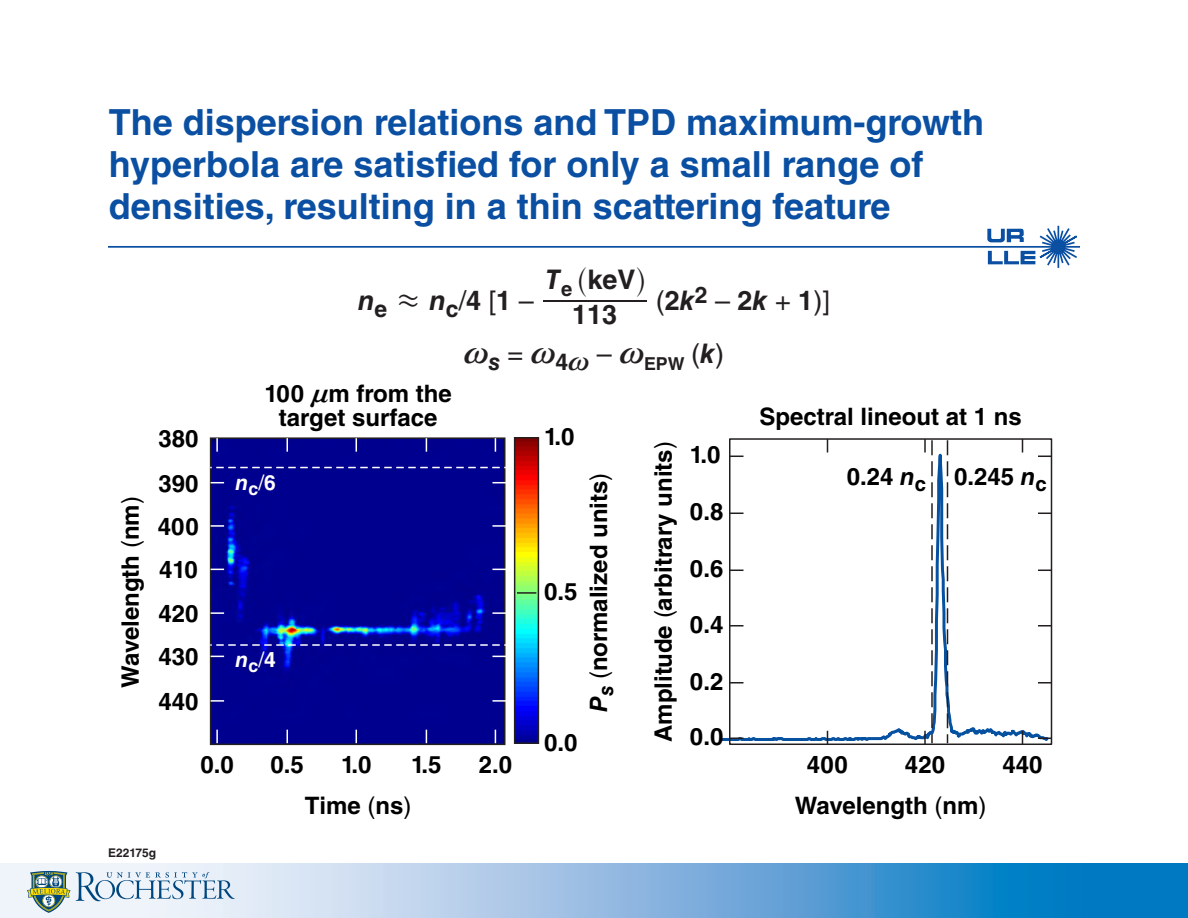
<style>
.page{position:relative;width:1188px;height:918px;background:#fff}
.page>*{position:absolute;margin:0;border:0;box-sizing:border-box;transform-origin:0 0}
.t1{font:700 36px/42px "Helvetica LT Std";color:#0a4fa2}
.t2{font:27px "Helvetica LT Std";color:#231f20}
.t3{font:700 27px/34.8px "Helvetica LT Std";color:#231f20;text-align:center}
.t4{font:700 24px/24px "Helvetica LT Std";color:#000;text-align:center}
.t5{font:italic 700 21px "Helvetica LT Std";color:#fff}
.t6{font:700 20.25px "Helvetica LT Std";color:#231f20}
.t7{font:700 12px "Helvetica LT Std";color:#231f20}
.s1{font-weight:700;font-style:italic}
.s2{font-family:"M Ma Relation";font-weight:700}
.s3{font-weight:700}
.s4{font-style:italic}
.s5{font-family:"MM Variable A";font-weight:400;font-size:28.2px}
.s6{font-weight:400}
.s7{font-family:"MM Greek";font-style:italic;font-size:22.5px}
.s8{font-weight:400;font-style:normal}
.s9{font-style:normal}
.s10{font-family:"MM Greek";font-weight:700;font-style:italic}
</style>
<div class="page">
<svg style="left:209px;top:437px;width:297px;height:309px;background:#040792"></svg>
<svg style="left:287px;top:730px;width:1px;height:13px"></svg>
<svg style="left:216px;top:730px;width:2px;height:13px"></svg>
<svg style="left:356px;top:730px;width:1px;height:13px"></svg>
<svg style="left:426px;top:730px;width:1px;height:13px"></svg>
<svg style="left:495px;top:730px;width:1px;height:13px"></svg>
<svg style="left:287px;top:438px;width:1px;height:14px"></svg>
<svg style="left:216px;top:438px;width:2px;height:14px"></svg>
<svg style="left:356px;top:438px;width:1px;height:14px"></svg>
<svg style="left:426px;top:438px;width:1px;height:14px"></svg>
<svg style="left:495px;top:438px;width:1px;height:14px"></svg>
<svg style="left:211px;top:700px;width:13px;height:2px"></svg>
<svg style="left:211px;top:656px;width:13px;height:1px"></svg>
<svg style="left:211px;top:612px;width:13px;height:2px"></svg>
<svg style="left:211px;top:569px;width:13px;height:1px"></svg>
<svg style="left:211px;top:525px;width:13px;height:2px"></svg>
<svg style="left:211px;top:482px;width:13px;height:1px"></svg>
<svg style="left:492px;top:700px;width:14px;height:2px"></svg>
<svg style="left:492px;top:656px;width:14px;height:1px"></svg>
<svg style="left:492px;top:612px;width:14px;height:2px"></svg>
<svg style="left:492px;top:569px;width:14px;height:1px"></svg>
<svg style="left:492px;top:525px;width:14px;height:2px"></svg>
<svg style="left:492px;top:482px;width:14px;height:1px"></svg>
<svg style="left:210px;top:644px;width:296px;height:2px"></svg>
<svg style="left:721px;top:438px;width:332px;height:307px"></svg>
<svg style="left:513px;top:437px;width:27px;height:307px;background:#777c75"></svg>
<svg style="left:210px;top:467px;width:296px;height:1px"></svg>
<svg style="left:987px;top:225px;width:90px;height:43px"></svg>
<hr style="left:108px;top:246px;width:972px;height:2px;background:#0a4fa2">
<svg style="left:0;top:864px;width:1188px;height:54px;background:#77b1dc"></svg>
<svg style="left:27px;top:871px;width:208px;height:42px"></svg>
<hr style="left:543px;top:300px;width:104px;height:2px;background:#231f20">
<p class="t1" style="left:109px;top:100px;width:877px">The dispersion relations and TPD maximum-growth hyperbola are satisfied for only a small range of densities, resulting in a thin scattering feature</p>
<p class="t2" style="left:358px;top:285px;width:177px"><span class="s1">n</span><sub>e</sub> <span class="s2">á</span> <span class="s1">n</span><sub>c</sub>/<span class="s3">4</span> [<span class="s3">1</span> –</p>
<p class="t3" style="left:546px;top:262px;width:101px"><span class="s4">T</span> keV<span class="s5">h<br></span>113</p>
<p class="t6" style="left:561px;top:276px;width:28px">e <sup>^</sup></p>
<p class="t2" style="left:656px;top:285px;width:176px">(<span class="s3">2</span><span class="s1">k</span><sup>2</sup> – <span class="s3">2</span><span class="s1">k</span> + <span class="s3">1</span>)]</p>
<p class="t4" style="left:118px;top:688px;width:193px;rotate:-90deg">Wavelength <span class="s6">(</span>nm<span class="s6">)</span></p>
<p class="t4" style="left:158px;top:426px;width:42px">380</p>
<p class="t4" style="left:158px;top:471px;width:42px">390</p>
<p class="t4" style="left:158px;top:514px;width:42px">400</p>
<p class="t4" style="left:159px;top:557px;width:40px">410</p>
<p class="t4" style="left:158px;top:601px;width:42px">420</p>
<p class="t4" style="left:158px;top:645px;width:42px">430</p>
<p class="t4" style="left:158px;top:689px;width:42px">440</p>
<p class="t4" style="left:265px;top:381px;width:189px">100 <span class="s7">n</span>m from the target surface</p>
<p class="t5" style="left:236px;top:469px;width:42px">n<sub>c</sub><span class="s8">/</span><span class="s9">6</span></p>
<p class="t5" style="left:236px;top:647px;width:42px">n<sub>c</sub><span class="s8">/</span><span class="s9">4</span></p>
<p class="t2" style="left:464px;top:338px;width:262px"><span class="s10">~</span><sub>s</sub> = <span class="s10">~</span><sub>4</sub><sub>~</sub> – <span class="s10">~</span><sub>EPW</sub> (<span class="s1">k</span>)</p>
<p class="t4" style="left:544px;top:424px;width:32px">1.0</p>
<p class="t4" style="left:544px;top:579px;width:35px">0.5</p>
<p class="t4" style="left:544px;top:730px;width:35px">0.0</p>
<p class="t4" style="left:586px;top:712px;width:241px;rotate:-90deg"><span class="s4">P</span><sub>s</sub> <span class="s6">(</span>normalized units<span class="s6">)</span></p>
<p class="t4" style="left:651px;top:742px;width:302px;rotate:-90deg">Amplitude <span class="s6">(</span>arbitrary units<span class="s6">)</span></p>
<p class="t4" style="left:690px;top:443px;width:32px">1.0</p>
<p class="t4" style="left:690px;top:500px;width:35px">0.8</p>
<p class="t4" style="left:690px;top:557px;width:35px">0.6</p>
<p class="t4" style="left:690px;top:612px;width:35px">0.4</p>
<p class="t4" style="left:690px;top:669px;width:35px">0.2</p>
<p class="t4" style="left:690px;top:725px;width:35px">0.0</p>
<p class="t4" style="left:200px;top:752px;width:35px">0.0</p>
<p class="t4" style="left:271px;top:752px;width:35px">0.5</p>
<p class="t4" style="left:341px;top:752px;width:32px">1.0</p>
<p class="t4" style="left:411px;top:752px;width:32px">1.5</p>
<p class="t4" style="left:479px;top:752px;width:35px">2.0</p>
<p class="t4" style="left:305px;top:793px;width:108px">Time <span class="s6">(</span>ns<span class="s6">)</span></p>
<p class="t7" style="left:108px;top:846px;width:50px">E22175g</p>
<p class="t4" style="left:759px;top:404px;width:264px">Spectral lineout at 1 ns</p>
<p class="t4" style="left:847px;top:464px;width:202px">0.24 <span class="s4">n</span><sub>c</sub> 0.245 <span class="s4">n</span><sub>c</sub></p>
<p class="t4" style="left:807px;top:753px;width:42px">400</p>
<p class="t4" style="left:905px;top:753px;width:42px">420</p>
<p class="t4" style="left:1002px;top:753px;width:42px">440</p>
<p class="t4" style="left:795px;top:794px;width:193px">Wavelength <span class="s6">(</span>nm<span class="s6">)</span></p>
</div>
